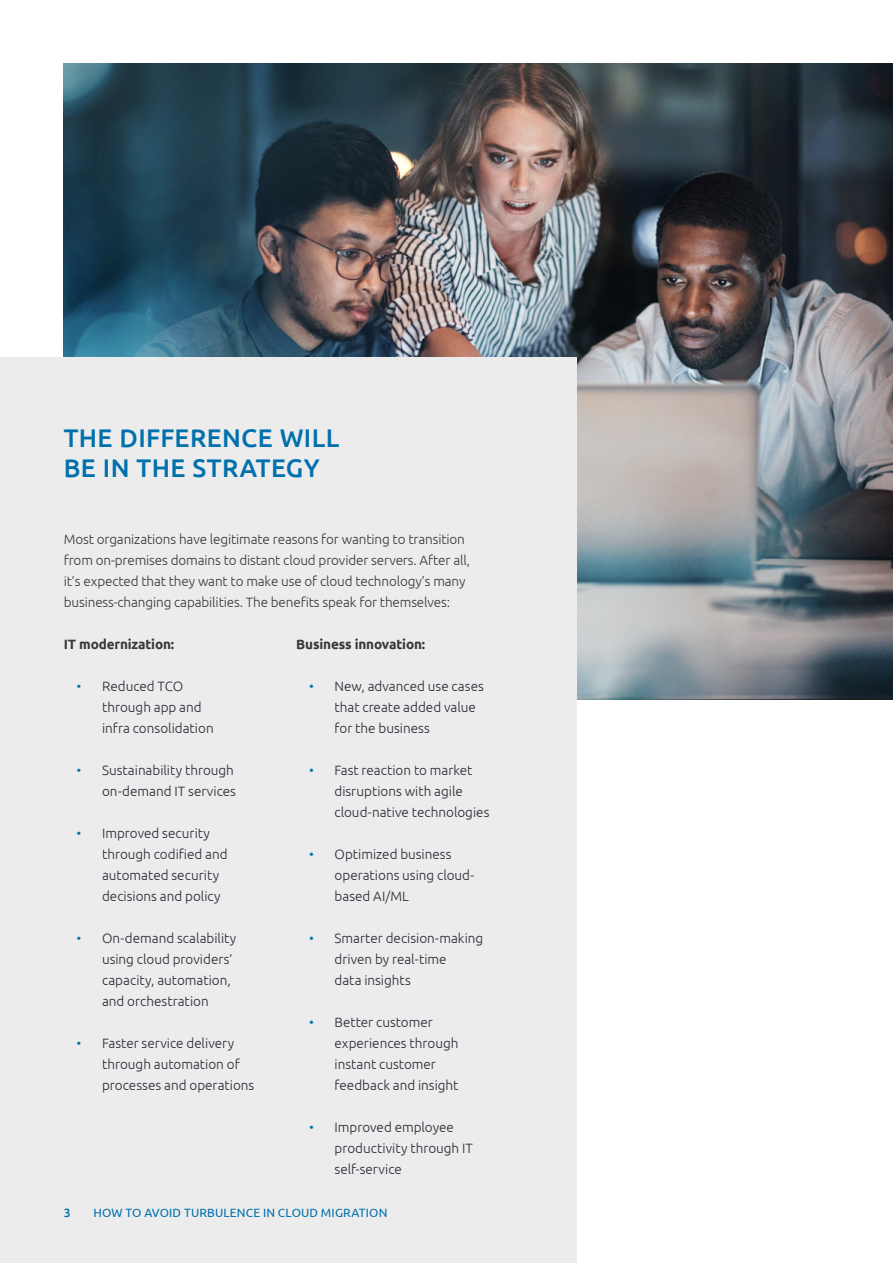
<style>
.page{position:relative;width:893px;height:1263px;background:#fff}
.page>*{position:absolute;margin:0;border:0;box-sizing:border-box;transform-origin:0 0}
.t1{font:500 25.5px/30.6px "Ubuntu";letter-spacing:.015em;color:#0070ad}
.t2{font:300 13.5px/21px "Ubuntu";color:#272936}
.t3{font:300 13.5px/21px "Ubuntu";letter-spacing:-.01em;color:#383839}
.t4{font:700 13.5px "Ubuntu";letter-spacing:-.01em;color:#383839}
.t5{font:12px "Ubuntu";letter-spacing:.015em;color:#0070ad}
.t6{font:500 12px "Ubuntu";color:#0070ad}
.s1{color:#0073b0}
</style>
<div class="page">
<img style="left:64px;top:64px;width:829px;height:635px">
<div style="left:0;top:358px;width:576px;height:905px;background:#ececec"></div>
<h1 class="t1" style="left:64px;top:421px;width:277px">THE DIFFERENCE WILL<br>BE IN THE STRATEGY</h1>
<p class="t3" style="left:64px;top:528px;width:408px">Most organizations have legitimate reasons for wanting to transition from on-premises domains to distant cloud provider servers. After all, it’s expected that they want to make use of cloud technology’s many business-changing capabilities. The benefits speak for themselves:</p>
<p class="t4" style="left:64px;top:636px;width:112px">IT modernization:</p>
<p class="t2" style="left:102px;top:675px;width:113px;text-indent:-26px"><span class="s1">•</span> Reduced TCO through app and infra consolidation</p>
<p class="t2" style="left:77px;top:759px;width:161px;text-align:right"><span class="s1">•</span> Sustainability through on-demand IT services</p>
<p class="t2" style="left:102px;top:822px;width:127px;text-indent:-26px"><span class="s1">•</span> Improved security through codified and automated security decisions and policy</p>
<p class="t2" style="left:102px;top:927px;width:136px;text-indent:-26px"><span class="s1">•</span> On-demand scalability using cloud providers’ capacity, automation, and orchestration</p>
<p class="t2" style="left:102px;top:1032px;width:154px;text-indent:-26px"><span class="s1">•</span> Faster service delivery through automation of processes and operations</p>
<p class="t4" style="left:296px;top:636px;width:131px">Business innovation:</p>
<p class="t2" style="left:334px;top:675px;width:151px;text-indent:-26px"><span class="s1">•</span> New, advanced use cases that create added value for the business</p>
<p class="t2" style="left:334px;top:759px;width:156px;text-indent:-26px"><span class="s1">•</span> Fast reaction to market disruptions with agile cloud-native technologies</p>
<p class="t2" style="left:334px;top:843px;width:141px;text-indent:-26px"><span class="s1">•</span> Optimized business operations using cloud&shy;based AI/ML</p>
<p class="t2" style="left:334px;top:927px;width:150px;text-indent:-26px"><span class="s1">•</span> Smarter decision-making driven by real-time<br>data insights</p>
<p class="t2" style="left:334px;top:1011px;width:125px;text-indent:-26px"><span class="s1">•</span> Better customer experiences through instant customer feedback and insight</p>
<p class="t2" style="left:334px;top:1116px;width:140px;text-indent:-26px"><span class="s1">•</span> Improved employee productivity through IT self-service</p>
<p class="t6" style="left:64px;top:1205px;width:8px">3</p>
<p class="t5" style="left:94px;top:1205px;width:295px">HOW TO AVOID TURBULENCE IN CLOUD MIGRATION</p>
</div>
